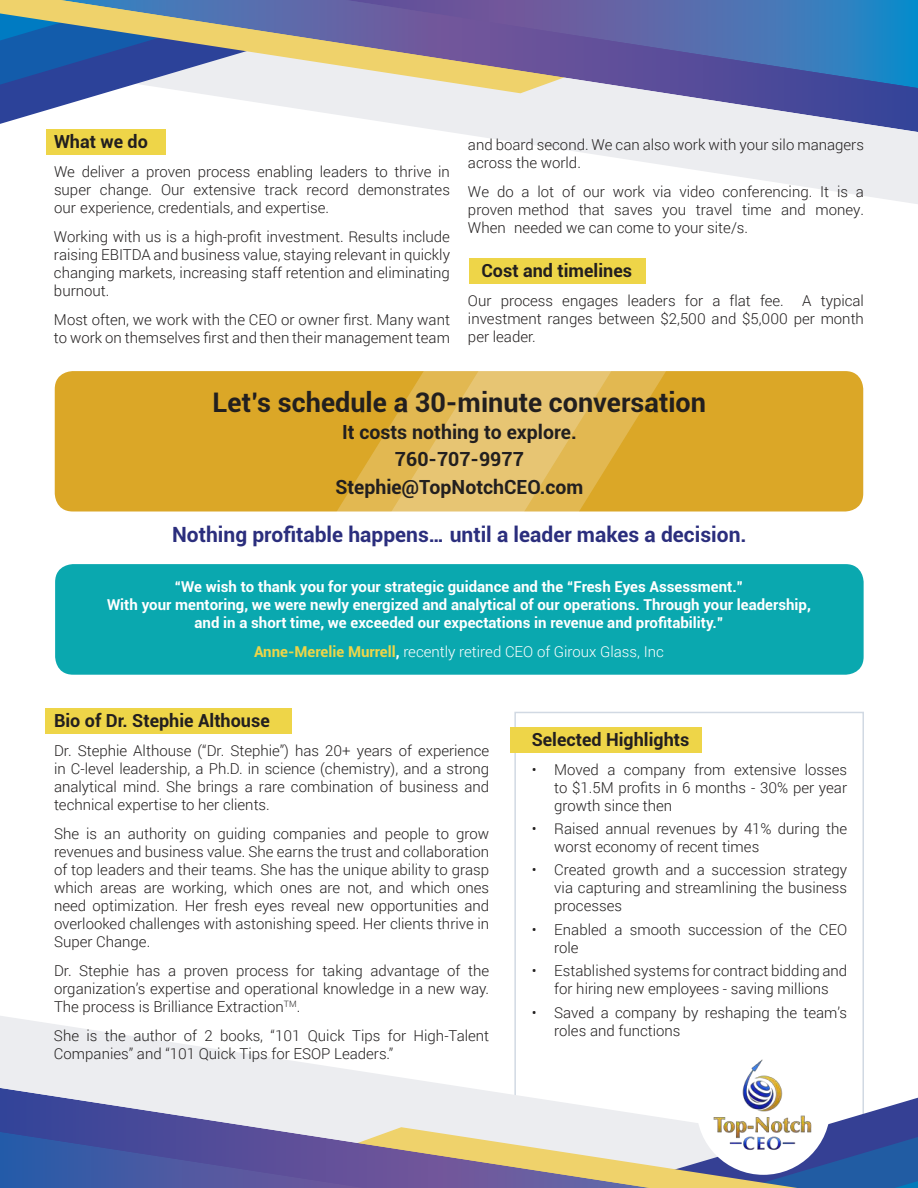
<style>
.page{position:relative;width:918px;height:1188px;background:#fff}
.page>*{position:absolute;margin:0;border:0;box-sizing:border-box;transform-origin:0 0}
.t1{font:700 27px "Roboto";color:#221f1f}
.t2{font:700 21px "Roboto";color:#2b2e7d}
.t3{font:700 19.5px/27.3px "Roboto";color:#221f1f;text-align:center}
.t4{font:700 18px "Roboto";color:#221f1f}
.t5{font:300 15px/18px "Roboto";color:#221f1f;text-align:justify}
.t6{font:700 15px/18px "Roboto";color:#fff;text-align:center}
.t7{font:300 15px "Roboto";color:#fff}
.s1{font-weight:700;color:#eed548}
.s2{font-weight:700}
</style>
<div class="page">
<svg style="left:46px;top:132px;width:872px;height:72px"></svg>
<svg style="left:0;top:93px;width:60px;height:31px;fill:#2c4299"></svg>
<svg style="left:0;top:0;width:60px;height:93px;background:#3f729e"></svg>
<img style="left:60px;top:0;width:858px;height:132px">
<img style="left:346px;top:0;width:572px;height:88px">
<div style="left:55px;top:564px;width:809px;height:111px;background:#0aa8af;border-radius:18px"></div>
<svg style="left:0;top:1016px;width:918px;height:82px"></svg>
<svg style="left:650px;top:1098px;width:268px;height:90px;background:#7c8db1"></svg>
<img style="left:0;top:1088px;width:650px;height:100px">
<img style="left:0;top:1132px;width:365px;height:56px">
<div style="left:697px;top:1041px;width:133px;height:134px;background:#fff;border-radius:50%"></div>
<img style="left:712px;top:1056px;width:103px;height:100px">
<div style="left:55px;top:371px;width:808px;height:140px;background:#dba727;border-radius:18px"></div>
<div style="left:46px;top:129px;width:119px;height:25px;background:#eed548"></div>
<div style="left:470px;top:258px;width:176px;height:26px;background:#eed548"></div>
<div style="left:45px;top:708px;width:247px;height:26px;background:#eed548"></div>
<div style="left:511px;top:727px;width:191px;height:25px;background:#eed548"></div>
<svg style="left:327px;top:371px;width:55px;height:141px"></svg>
<svg style="left:382px;top:371px;width:290px;height:141px"></svg>
<p class="t4" style="left:54px;top:134px;width:95px">What we do</p>
<p class="t5" style="left:54px;top:164px;width:398px">We deliver a proven process enabling leaders to thrive in super change. Our extensive track record demonstrates our experience, credentials, and expertise.</p>
<p class="t5" style="left:54px;top:227px;width:398px">Working with us is a high-profit investment. Results include raising EBITDA and business value, staying relevant in quickly changing markets, increasing staff retention and eliminating burnout.</p>
<p class="t5" style="left:54px;top:310px;width:398px">Most often, we work with the CEO or owner first. Many want to work on themselves first and then their management team</p>
<p class="t5" style="left:468px;top:137px;width:398px">and board second. We can also work with your silo managers across the world.</p>
<p class="t5" style="left:468px;top:184px;width:398px">We do a lot of our work via video conferencing. It is a proven method that saves you travel time and money.<br>When needed we can come to your site/s.</p>
<p class="t4" style="left:481px;top:263px;width:152px">Cost and timelines</p>
<p class="t5" style="left:468px;top:293px;width:398px">Our process engages leaders for a flat fee. A typical investment ranges between $2,500 and $5,000 per month per leader.</p>
<h1 class="t1" style="left:213px;top:391px;width:495px">Let’s schedule a 30-minute conversation</h1>
<h3 class="t3" style="left:335px;top:420px;width:249px">It costs nothing to explore.<br>760-707-9977<br>Stephie@TopNotchCEO.com</h3>
<h2 class="t2" style="left:172px;top:520px;width:576px">Nothing profitable happens… until a leader makes a decision.</h2>
<p class="t6" style="left:107px;top:579px;width:705px">“We wish to thank you for your strategic guidance and the “Fresh Eyes Assessment.”<br>With your mentoring, we were newly energized and analytical of our operations. Through your leadership, and in a short time, we exceeded our expectations in revenue and profitability.”</p>
<p class="t7" style="left:254px;top:644px;width:411px"><span class="s1">Anne-Merelie Murrell</span><span class="s2">,</span> recently retired CEO of Giroux Glass, Inc</p>
<p class="t4" style="left:54px;top:714px;width:217px">Bio of Dr. Stephie Althouse</p>
<p class="t5" style="left:54px;top:743px;width:437px">Dr. Stephie Althouse (“Dr. Stephie”) has 20+ years of experience in C-level leadership, a Ph.D. in science (chemistry), and a strong analytical mind. She brings a rare combination of business and technical expertise to her clients.</p>
<p class="t5" style="left:54px;top:826px;width:437px">She is an authority on guiding companies and people to grow revenues and business value. She earns the trust and collaboration of top leaders and their teams. She has the unique ability to grasp which areas are working, which ones are not, and which ones need optimization. Her fresh eyes reveal new opportunities and overlooked challenges with astonishing speed. Her clients thrive in Super Change.</p>
<p class="t5" style="left:54px;top:962px;width:437px">Dr. Stephie has a proven process for taking advantage of the organization’s expertise and operational knowledge in a new way.<br>The process is Brilliance Extraction<sup>TM</sup>.</p>
<p class="t5" style="left:54px;top:1027px;width:437px">She is the author of 2 books, “101 Quick Tips for High-Talent<br>Companies” and “101 Quick Tips for ESOP Leaders.”</p>
<p class="t4" style="left:532px;top:732px;width:159px">Selected Highlights</p>
<p class="t5" style="left:554px;top:761px;width:294px;text-indent:-22px">• Moved a company from extensive losses to $1.5M profits in 6 months - 30% per year growth since then</p>
<p class="t5" style="left:554px;top:819px;width:294px;text-indent:-22px">• Raised annual revenues by 41% during the worst economy of recent times</p>
<p class="t5" style="left:554px;top:862px;width:294px;text-indent:-22px">• Created growth and a succession strategy via capturing and streamlining the business processes</p>
<p class="t5" style="left:554px;top:921px;width:294px;text-indent:-22px">• Enabled a smooth succession of the CEO role</p>
<p class="t5" style="left:532px;top:963px;width:317px;text-align:center">• Established systems for contract bidding and for hiring new employees - saving millions</p>
<p class="t5" style="left:554px;top:1004px;width:294px;text-indent:-22px">• Saved a company by reshaping the team’s roles and functions</p>
</div>
